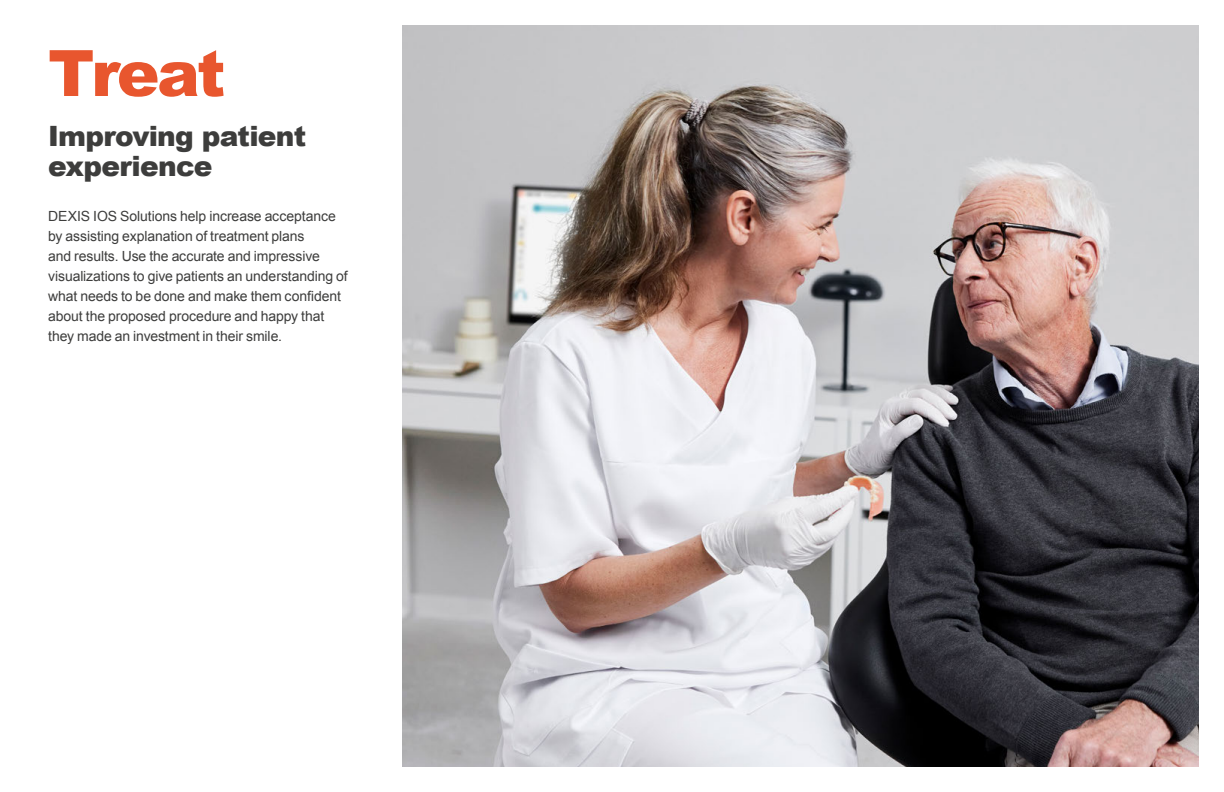
<style>
.page{position:relative;width:1224px;height:792px;background:#fff}
.page>*{position:absolute;margin:0;border:0;box-sizing:border-box;transform-origin:0 0}
.Headline_72_72{font:900 64px "Arial";letter-spacing:-.045em;color:#e8562e}
.Headline_28_28{font:900 28px "Arial";letter-spacing:-.025em;color:#3d3d3c}
.Copy_12_14_4{font:14px/20px "Arial";letter-spacing:-.005em;color:#3d3d3c}
</style>
<div class="page">
<img style="left:403px;top:26px;width:795px;height:740px">
<p class="Headline_72_72" style="left:48px;top:27px;width:179px">Treat</p>
<p class="Headline_28_28" style="left:48px;top:116px;width:259px">Improving patient</p>
<p class="Headline_28_28" style="left:48px;top:146px;width:166px">experience</p>
<p class="Copy_12_14_4" style="left:48px;top:206px;width:301px">DEXIS IOS Solutions help increase acceptance by assisting explanation of treatment plans<br>and results. Use the accurate and impressive visualizations to give patients an understanding of what needs to be done and make them confident about the proposed procedure and happy that they made an investment in their smile.</p>
</div>
